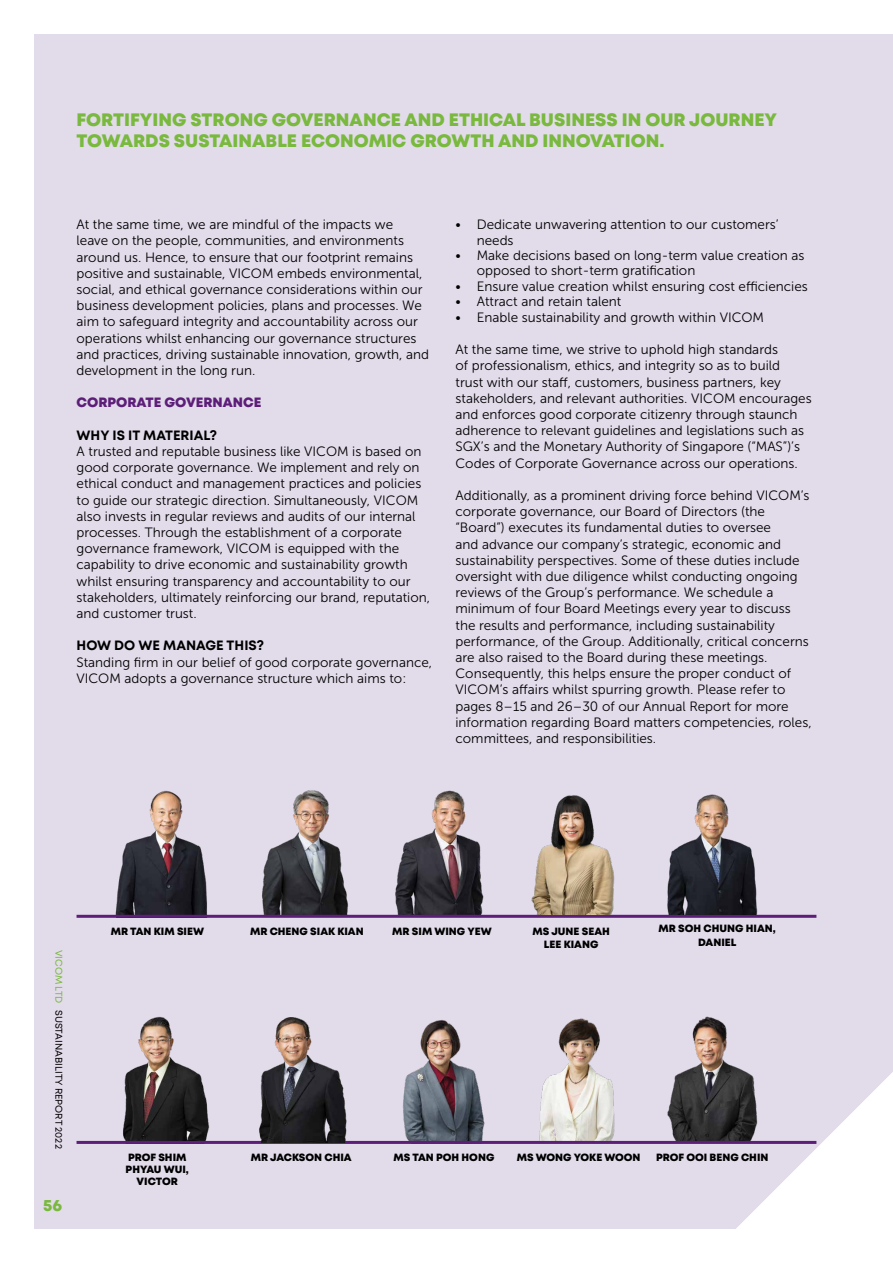
<style>
.page{position:relative;width:893px;height:1263px;background:#fff}
.page>*{position:absolute;margin:0;border:0;box-sizing:border-box;transform-origin:0 0}
.t1{font:800 18px/21.6px "Mont";color:#79b93e}
.t2{font:800 16.5px "Mont";color:#79b93e}
.t3{font:13.5px/16.2px "Museo Sans 300";color:#000}
.t4{font:700 13.5px "Mont";color:#000}
.t5{font:800 13.5px "Mont";color:#5d1e79}
.t6{font:800 10.5px/12px "Mont";color:#000;text-align:center}
.t7{font:9.75px "Mont";color:#000}
.t8{font:9.75px "Mont";color:#79b93e}
</style>
<div class="page">
<div style="left:34px;top:34px;width:859px;height:1195px;background:#e2dbea"></div>
<img style="left:95px;top:768px;width:145px;height:147px">
<img style="left:247px;top:766px;width:121px;height:149px">
<img style="left:375px;top:771px;width:142px;height:144px">
<hr style="left:77px;top:915px;width:739px;height:3px;background:#5d1e79">
<img style="left:508px;top:775px;width:133px;height:140px">
<img style="left:94px;top:998px;width:136px;height:143px">
<img style="left:641px;top:767px;width:146px;height:148px">
<img style="left:509px;top:999px;width:126px;height:142px">
<img style="left:635px;top:998px;width:146px;height:143px">
<img style="left:379px;top:1003px;width:132px;height:138px">
<hr style="left:77px;top:1141px;width:739px;height:3px;background:#5d1e79">
<img style="left:249px;top:1002px;width:114px;height:140px">
<h1 class="t1" style="left:77px;top:109px;width:702px">FORTIFYING STRONG GOVERNANCE AND ETHICAL BUSINESS IN OUR JOURNEY<br>TOWARDS SUSTAINABLE ECONOMIC GROWTH AND INNOVATION.</h1>
<p class="t3" style="left:77px;top:216px;width:354px">At the same time, we are mindful of the impacts we<br>leave on the people, communities, and environments around us. Hence, to ensure that our footprint remains positive and sustainable, VICOM embeds environmental, social, and ethical governance considerations within our business development policies, plans and processes. We aim to safeguard integrity and accountability across our operations whilst enhancing our governance structures and practices, driving sustainable innovation, growth, and development in the long run.</p>
<p class="t5" style="left:77px;top:394px;width:186px">CORPORATE GOVERNANCE</p>
<p class="t4" style="left:77px;top:426px;width:142px">WHY IS IT MATERIAL?</p>
<p class="t3" style="left:77px;top:443px;width:355px">A trusted and reputable business like VICOM is based on good corporate governance. We implement and rely on ethical conduct and management practices and policies to guide our strategic direction. Simultaneously, VICOM also invests in regular reviews and audits of our internal processes. Through the establishment of a corporate governance framework, VICOM is equipped with the capability to drive economic and sustainability growth whilst ensuring transparency and accountability to our stakeholders, ultimately reinforcing our brand, reputation, and customer trust.</p>
<p class="t4" style="left:77px;top:637px;width:189px">HOW DO WE MANAGE THIS?</p>
<p class="t3" style="left:77px;top:654px;width:357px">Standing firm in our belief of good corporate governance,<br>VICOM adopts a governance structure which aims to:</p>
<p class="t3" style="left:477px;top:217px;width:303px;line-height:15.5px;text-indent:-21px">• Dedicate unwavering attention to our customers’ needs</p>
<p class="t3" style="left:477px;top:248px;width:329px;line-height:15.5px;text-indent:-21px">• Make decisions based on long-term value creation as opposed to short-term gratification</p>
<p class="t3" style="left:455px;top:278px;width:354px">• Ensure value creation whilst ensuring cost efficiencies</p>
<p class="t3" style="left:455px;top:294px;width:167px">• Attract and retain talent</p>
<p class="t3" style="left:455px;top:309px;width:310px">• Enable sustainability and growth within VICOM</p>
<p class="t3" style="left:455px;top:342px;width:358px">At the same time, we strive to uphold high standards<br>of professionalism, ethics, and integrity so as to build<br>trust with our staff, customers, business partners, key stakeholders, and relevant authorities. VICOM encourages and enforces good corporate citizenry through staunch adherence to relevant guidelines and legislations such as SGX’s and the Monetary Authority of Singapore (“MAS”)’s Codes of Corporate Governance across our operations.</p>
<p class="t3" style="left:455px;top:487px;width:358px">Additionally, as a prominent driving force behind VICOM’s corporate governance, our Board of Directors (the “Board”) executes its fundamental duties to oversee<br>and advance our company’s strategic, economic and sustainability perspectives. Some of these duties include oversight with due diligence whilst conducting ongoing reviews of the Group’s performance. We schedule a minimum of four Board Meetings every year to discuss the results and performance, including sustainability performance, of the Group. Additionally, critical concerns are also raised to the Board during these meetings.<br>Consequently, this helps ensure the proper conduct of VICOM’s affairs whilst spurring growth. Please refer to pages 8–15 and 26–30 of our Annual Report for more information regarding Board matters competencies, roles, committees, and responsibilities.</p>
<p class="t8" style="left:65px;top:949px;width:55px;rotate:90deg">VICOM LTD</p>
<p class="t7" style="left:65px;top:1010px;width:140px;rotate:90deg">SUSTAINABILITY REPORT 2022</p>
<p class="t2" style="left:43px;top:1194px;width:20px">56</p>
<p class="t6" style="left:111px;top:925px;width:95px">MR TAN KIM SIEW</p>
<p class="t6" style="left:250px;top:925px;width:115px">MR CHENG SIAK KIAN</p>
<p class="t6" style="left:658px;top:922px;width:119px;line-height:13.5px">MR SOH CHUNG HIAN,<br>DANIEL</p>
<p class="t6" style="left:392px;top:925px;width:101px">MR SIM WING YEW</p>
<p class="t6" style="left:532px;top:924px;width:79px;line-height:13.5px">MS JUNE SEAH<br>LEE KIANG</p>
<p class="t6" style="left:126px;top:1151px;width:65px">PROF SHIM<br>PHYAU WUI,<br>VICTOR</p>
<p class="t6" style="left:251px;top:1151px;width:103px">MR JACKSON CHIA</p>
<p class="t6" style="left:393px;top:1151px;width:102px">MS TAN POH HONG</p>
<p class="t6" style="left:517px;top:1151px;width:125px">MS WONG YOKE WOON</p>
<p class="t6" style="left:656px;top:1151px;width:114px">PROF OOI BENG CHIN</p>
</div>
